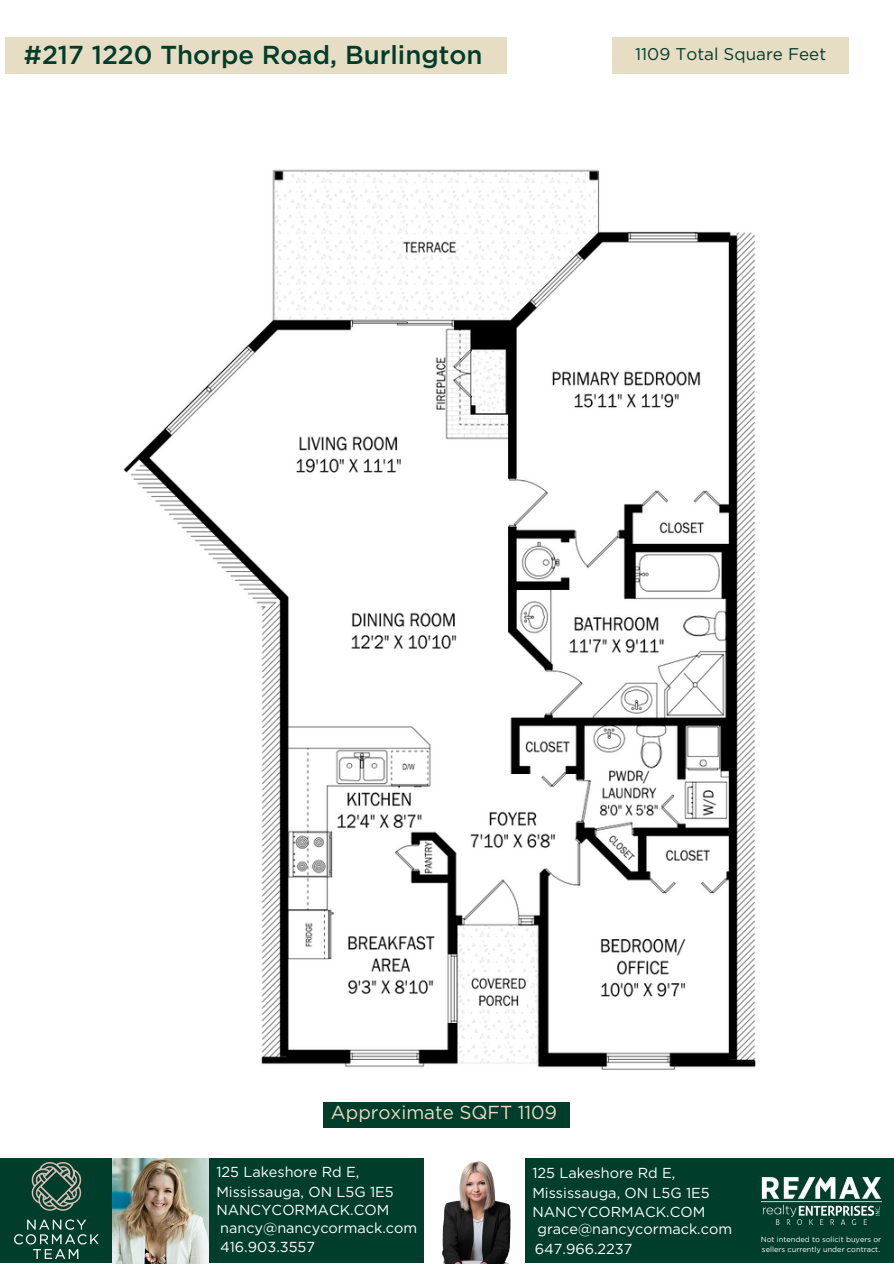
<style>
.page{position:relative;width:894px;height:1264px;background:#fff}
.page>*{position:absolute;margin:0;border:0;box-sizing:border-box;transform-origin:0 0}
.t1{font:500 25.95px "Gotham";color:#003d2a}
.t2{font:18.75px "Gotham";color:#e7ddc5}
.t3{font:16.95px "Gotham";color:#003d2a}
.t4{font:14.4px/20px "Gotham";color:#fff}
.t5{font:7.5px/9.9px "Gotham";color:#fff}
</style>
<div class="page">
<div style="left:6px;top:38px;width:500px;height:36px;background:#e7ddc5"></div>
<div style="left:0;top:1158px;width:893px;height:105px;background:#003d2a"></div>
<img style="left:761px;top:1177px;width:120px;height:47px">
<img style="left:112px;top:1158px;width:96px;height:105px">
<div style="left:612px;top:38px;width:236px;height:36px;background:#e7ddc5"></div>
<img style="left:15px;top:1162px;width:83px;height:96px">
<img style="left:424px;top:1158px;width:100px;height:105px">
<img style="left:123px;top:169px;width:633px;height:901px">
<div style="left:323px;top:1101px;width:247px;height:26px;background:#003d2a"></div>
<p class="t1" style="left:24px;top:43px;width:460px">#217 1220 Thorpe Road, Burlington</p>
<p class="t3" style="left:635px;top:47px;width:192px">1109 Total Square Feet</p>
<p class="t2" style="left:331px;top:1104px;width:227px">Approximate SQFT 1109</p>
<p class="t4" style="left:216px;top:1162px;width:179px">125 Lakeshore Rd E,<br>Mississauga, ON L5G 1E5</p>
<p class="t4" style="left:220px;top:1218px;width:198px">nancy@nancycormack.com</p>
<p class="t4" style="left:220px;top:1237px;width:96px">416.903.3557</p>
<p class="t5" style="left:760px;top:1234px;width:122px">Not intended to solicit buyers or sellers currently under contract.</p>
<p class="t4" style="left:532px;top:1164px;width:179px">125 Lakeshore Rd E,<br>Mississauga, ON L5G 1E5</p>
<p class="t4" style="left:537px;top:1219px;width:196px">grace@nancycormack.com</p>
<p class="t4" style="left:534px;top:1239px;width:99px">647.966.2237</p>
<p class="t4" style="left:216px;top:1201px;width:174px">NANCYCORMACK.COM</p>
<p class="t4" style="left:532px;top:1202px;width:174px">NANCYCORMACK.COM</p>
</div>
